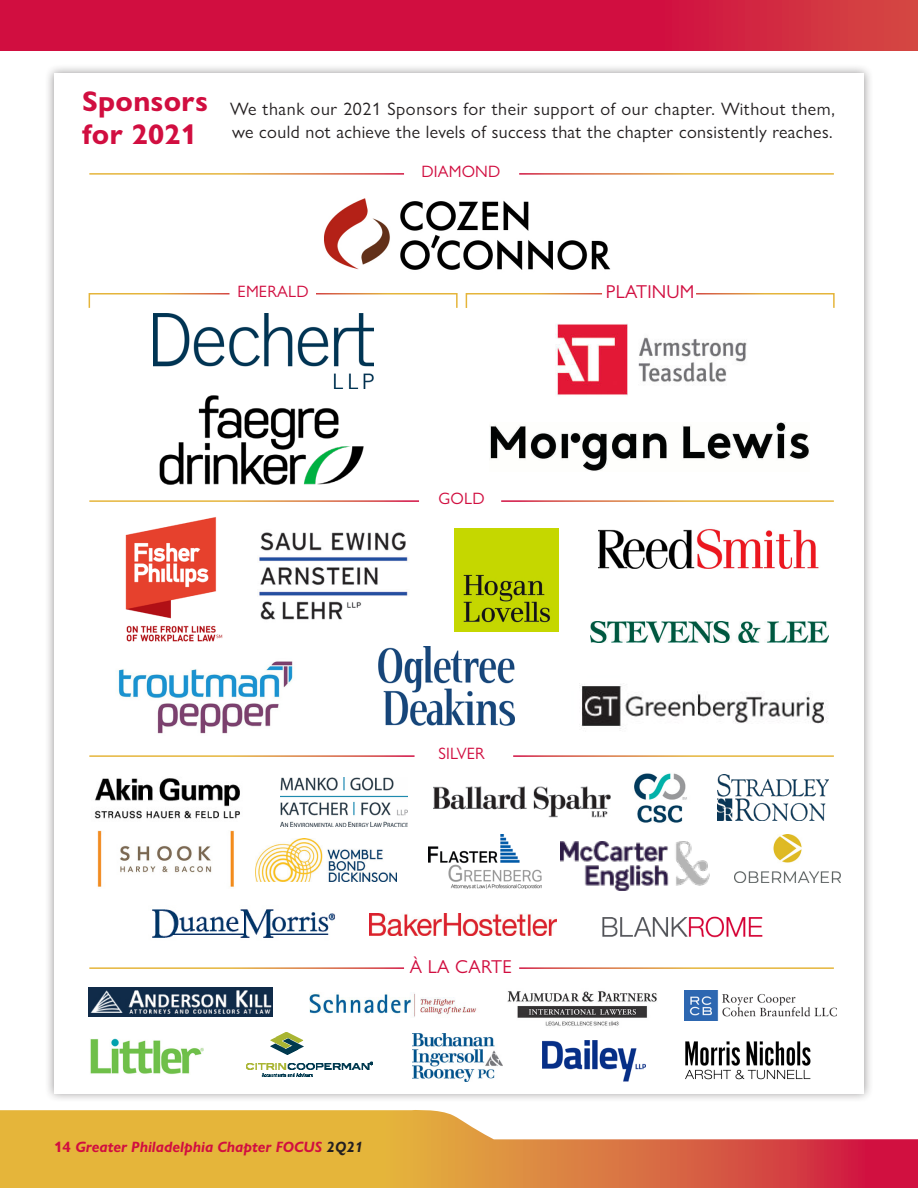
<style>
.page{position:relative;width:918px;height:1188px;background:#fff}
.page>*{position:absolute;margin:0;border:0;box-sizing:border-box;transform-origin:0 0}
.body_type{font:700 28.5px/33px "Gill Sans Nova";letter-spacing:.01em;color:#d10e40}
.body_type-2{font:18.75px "Gill Sans Nova";letter-spacing:.01em;color:#d10e40}
.body_type-3{font:18px/22.5px "Gill Sans Nova";letter-spacing:.025em;color:#231f20}
.body_type-4{font:16.5px "Gill Sans Nova";letter-spacing:.01em;color:#d10e40}
.t1{font:italic 700 15px "Gill Sans Nova";color:#d10e40}
.s1{font-style:normal}
.s2{color:#231f20}
</style>
<div class="page">
<div style="left:44px;top:63px;width:830px;height:1040px;background:#231f20;opacity:.47"></div>
<div style="left:54px;top:73px;width:810px;height:1021px;background:#fff"></div>
<svg style="left:0;top:1110px;width:918px;height:78px"></svg>
<svg style="left:0;top:0;width:918px;height:50px;background:#d11640"></svg>
<svg style="left:88px;top:293px;width:142px;height:15px"></svg>
<svg style="left:316px;top:293px;width:142px;height:15px"></svg>
<svg style="left:465px;top:293px;width:137px;height:15px"></svg>
<svg style="left:696px;top:293px;width:139px;height:15px"></svg>
<img style="left:94px;top:778px;width:146px;height:41px">
<img style="left:324px;top:198px;width:287px;height:72px">
<img style="left:153px;top:314px;width:221px;height:75px">
<img style="left:125px;top:517px;width:98px;height:125px">
<img style="left:455px;top:528px;width:103px;height:104px">
<img style="left:259px;top:532px;width:149px;height:88px">
<img style="left:379px;top:646px;width:136px;height:80px">
<img style="left:89px;top:987px;width:184px;height:30px">
<img style="left:555px;top:323px;width:192px;height:73px">
<img style="left:369px;top:914px;width:187px;height:22px">
<img style="left:433px;top:786px;width:177px;height:32px">
<img style="left:634px;top:773px;width:53px;height:50px">
<img style="left:152px;top:909px;width:183px;height:29px">
<img style="left:429px;top:834px;width:113px;height:54px">
<img style="left:579px;top:683px;width:249px;height:46px">
<img style="left:309px;top:993px;width:168px;height:25px">
<img style="left:256px;top:838px;width:141px;height:44px">
<img style="left:602px;top:916px;width:161px;height:22px">
<img style="left:413px;top:1034px;width:90px;height:48px">
<img style="left:560px;top:842px;width:150px;height:48px">
<img style="left:735px;top:835px;width:105px;height:47px">
<img style="left:598px;top:528px;width:221px;height:41px">
<img style="left:159px;top:395px;width:205px;height:90px">
<img style="left:490px;top:423px;width:320px;height:48px">
<img style="left:118px;top:661px;width:175px;height:73px">
<img style="left:97px;top:830px;width:137px;height:57px">
<img style="left:717px;top:775px;width:111px;height:46px">
<img style="left:247px;top:1032px;width:125px;height:44px">
<img style="left:542px;top:1040px;width:104px;height:42px">
<img style="left:90px;top:1038px;width:114px;height:36px">
<img style="left:507px;top:991px;width:150px;height:35px">
<img style="left:686px;top:1041px;width:125px;height:39px">
<img style="left:684px;top:990px;width:152px;height:31px">
<img style="left:591px;top:621px;width:238px;height:22px">
<img style="left:281px;top:778px;width:127px;height:48px">
<p class="body_type" style="left:82px;top:85px;width:127px">Sponsors for 2021</p>
<p class="body_type-3" style="left:230px;top:98px;width:606px">We thank our 2021 Sponsors for their support of our chapter. Without them, we could not achieve the levels of success that the chapter consistently reaches.</p>
<p class="body_type-4" style="left:421px;top:161px;width:81px">DIAMOND</p>
<p class="body_type-4" style="left:238px;top:281px;width:73px">EMERALD</p>
<p class="body_type-2" style="left:606px;top:280px;width:90px">PLATINUM</p>
<p class="body_type-4" style="left:439px;top:488px;width:48px">GOLD</p>
<p class="body_type-4" style="left:438px;top:743px;width:48px">SILVER</p>
<p class="body_type-2" style="left:410px;top:955px;width:103px">À LA CARTE</p>
<p class="t1" style="left:54px;top:1138px;width:311px"><span class="s1">14</span> Greater Philadelphia Chapter FOCUS <span class="s2">2Q21</span></p>
</div>
